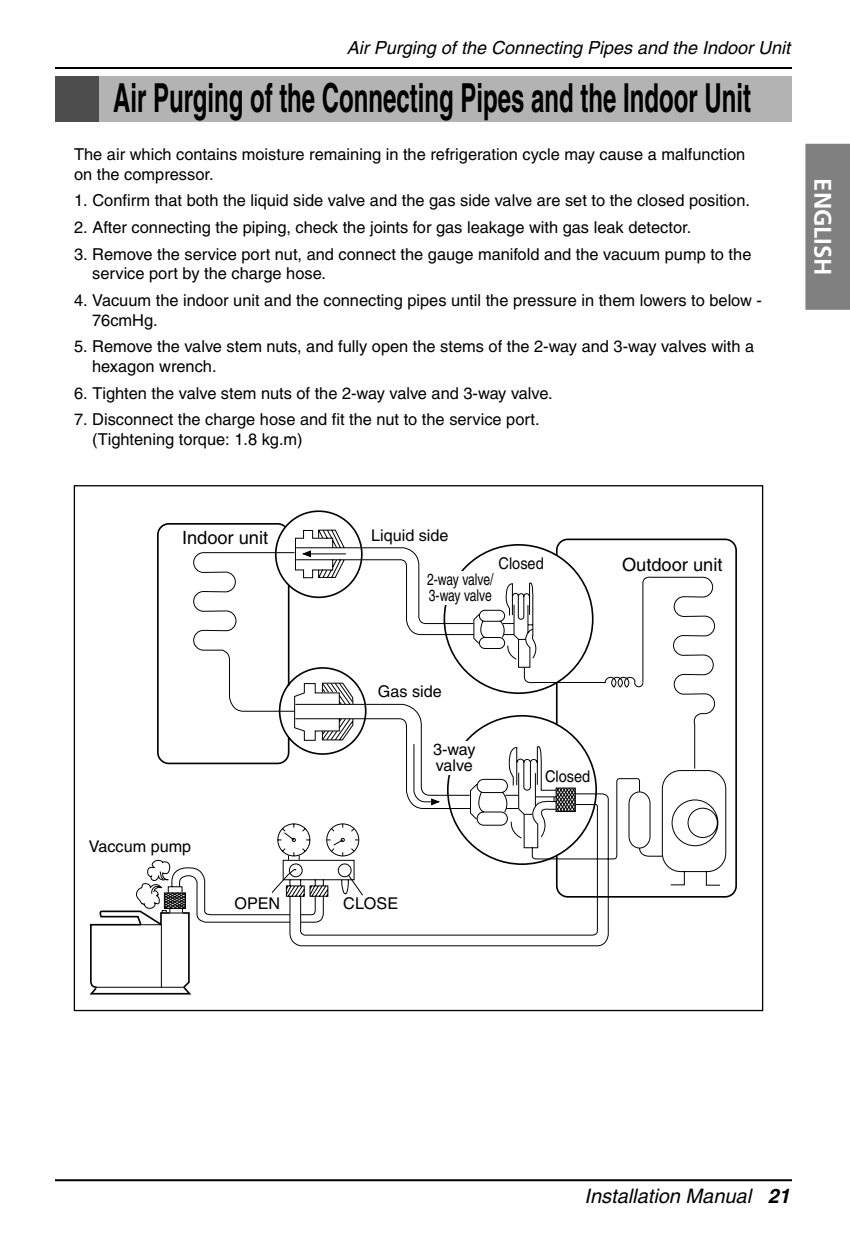
<style>
.page{position:relative;width:850px;height:1246px;background:#fff}
.page>*{position:absolute;margin:0;border:0;box-sizing:border-box;transform-origin:0 0}
.t1{font:700 40px "Helvetica";color:#000;scale:.6 1}
.t2{font:700 24px "Frutiger";color:#fff}
.t3{font:italic 20px "Helvetica";color:#000}
.t4{font:18.2px "Helvetica";color:#000}
.t5{font:italic 18px "Helvetica";color:#000}
.t6{font:16.4px/19.6px "Helvetica";color:#000}
.t7{font:16.2px "Helvetica";color:#000}
.t8{font:16.2px/16.2px "Helvetica";letter-spacing:-.02em;color:#000;scale:.75 1}
.t9{font:16.2px "Helvetica";color:#000;scale:.9 1}
.t10{font:16.2px/16.2px "Helvetica";letter-spacing:-.02em;color:#000}
.s1{font-weight:700}
</style>
<div class="page">
<hr style="left:55px;top:67px;width:737px;height:2px;background:#000">
<hr style="left:55px;top:1179px;width:737px;height:2px;background:#000">
<div style="left:805px;top:143px;width:45px;height:167px;background:#808080"></div>
<svg style="left:157px;top:522px;width:580px;height:376px"></svg>
<svg style="left:89px;top:823px;width:103px;height:172px"></svg>
<svg style="left:160px;top:676px;width:559px;height:312px"></svg>
<hr style="left:305px;top:553px;width:41px;height:1px;background:#000">
<svg style="left:302px;top:550px;width:9px;height:8px"></svg>
<svg style="left:413px;top:743px;width:27px;height:63px"></svg>
<div style="left:429px;top:571px;width:48px;height:33px;background:#fff"></div>
<div style="left:429px;top:741px;width:48px;height:33px;background:#fff"></div>
<div style="left:55px;top:77px;width:113px;height:45px;background:#4d4d4d"></div>
<div style="left:100px;top:77px;width:692px;height:45px;background:#b3b3b3"></div>
<p class="t5" style="left:347px;top:42px;width:445px">Air Purging of the Connecting Pipes and the Indoor Unit</p>
<h1 class="t1" style="left:113px;top:83px;width:1065px">Air Purging of the Connecting Pipes and the Indoor Unit</h1>
<p class="t6" style="left:74px;top:146px;width:673px">The air which contains moisture remaining in the refrigeration cycle may cause a malfunction on the compressor.</p>
<p class="t6" style="left:74px;top:192px;width:677px">1. Confirm that both the liquid side valve and the gas side valve are set to the closed position.</p>
<p class="t6" style="left:74px;top:219px;width:619px">2. After connecting the piping, check the joints for gas leakage with gas leak detector.</p>
<p class="t6" style="left:92px;top:246px;width:661px;text-indent:-18px">3. Remove the service port nut, and connect the gauge manifold and the vacuum pump to the service port by the charge hose.</p>
<p class="t6" style="left:92px;top:292px;width:671px;text-indent:-18px">4. Vacuum the indoor unit and the connecting pipes until the pressure in them lowers to below -<br>76cmHg.</p>
<p class="t6" style="left:92px;top:338px;width:663px;text-indent:-18px">5. Remove the valve stem nuts, and fully open the stems of the 2-way and 3-way valves with a hexagon wrench.</p>
<p class="t6" style="left:74px;top:385px;width:480px">6. Tighten the valve stem nuts of the 2-way valve and 3-way valve.</p>
<p class="t6" style="left:92px;top:411px;width:449px;text-indent:-18px">7. Disconnect the charge hose and fit the nut to the service port. (Tightening torque: 1.8 kg.m)</p>
<h2 class="t2" style="left:833px;top:178px;width:99px;rotate:90deg">ENGLISH</h2>
<p class="t4" style="left:182px;top:531px;width:88px">Indoor unit</p>
<p class="t7" style="left:89px;top:840px;width:104px">Vaccum pump</p>
<p class="t7" style="left:371px;top:529px;width:79px">Liquid side</p>
<p class="t9" style="left:499px;top:557px;width:52px">Closed</p>
<p class="t8" style="left:427px;top:573px;width:90px">2-way valve/<br>3-way valve</p>
<p class="t7" style="left:378px;top:685px;width:65px">Gas side</p>
<p class="t10" style="left:433px;top:743px;width:44px">3-way valve</p>
<p class="t9" style="left:545px;top:770px;width:52px">Closed</p>
<p class="t7" style="left:234px;top:898px;width:47px">OPEN</p>
<p class="t7" style="left:343px;top:898px;width:56px">CLOSE</p>
<p class="t4" style="left:622px;top:558px;width:102px">Outdoor unit</p>
<p class="t3" style="left:584px;top:1189px;width:207px">Installation Manual <span class="s1">21</span></p>
</div>
